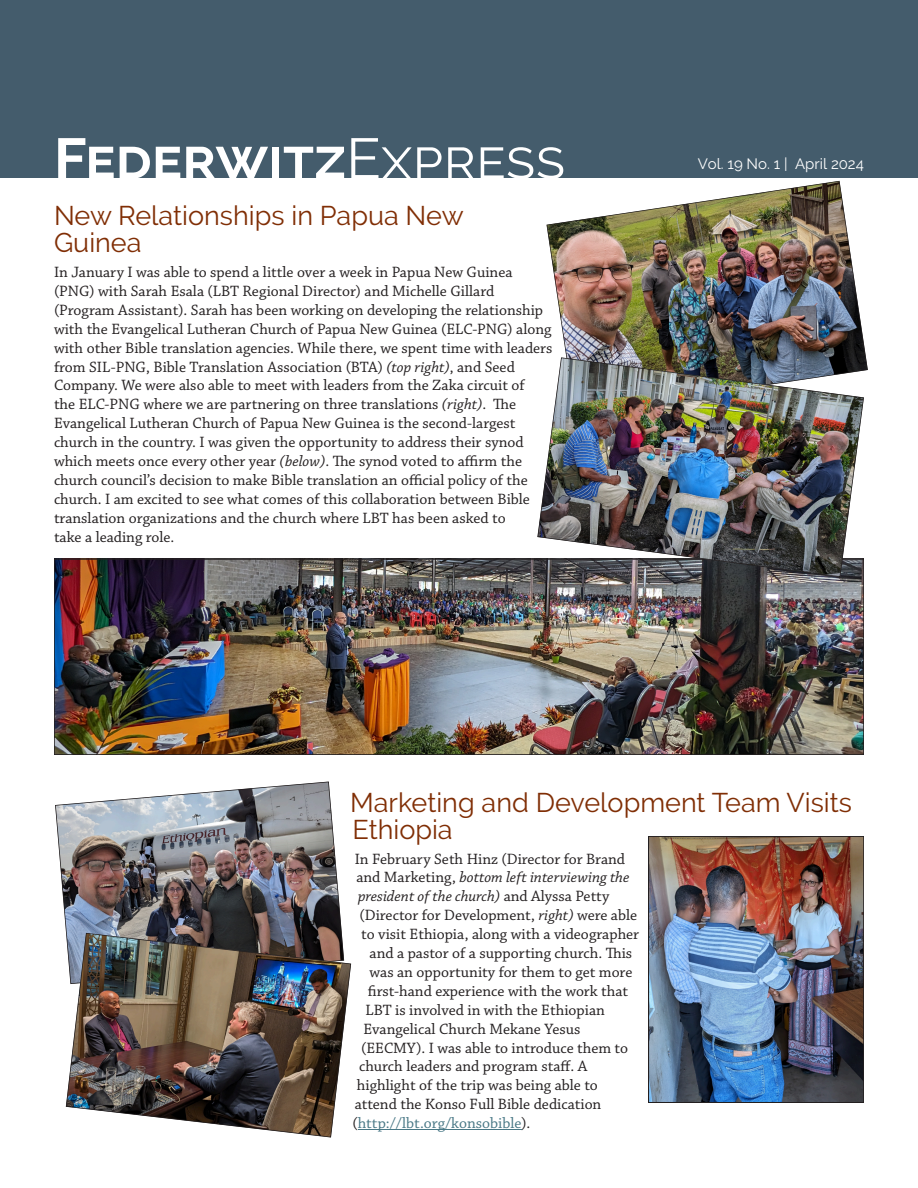
<style>
.page{position:relative;width:918px;height:1188px;background:#fff}
.page>*{position:absolute;margin:0;border:0;box-sizing:border-box;transform-origin:0 0}
.t1{font:700 57px "Raleway";color:#fff}
.t2{font:27px/27px "Raleway";color:#802e05}
.t3{font:15.75px/18.9px "Chaparral Pro";color:#231f20}
.t4{font:italic 15.75px "Chaparral Pro";color:#231f20}
.t5{font:15.75px "Chaparral Pro";color:#497886}
.t6{font:15px "Raleway";color:#fff}
.s1{font-weight:400}
.s2{font-style:italic}
.s3{font-style:normal}
.s4{color:#231f20}
</style>
<div class="page">
<div style="left:0;top:0;width:918px;height:178px;background:#445c6c"></div>
<hr style="left:358px;top:1129px;width:163px;height:1px;background:#497886">
<img style="left:546px;top:181px;width:322px;height:190px">
<img style="left:56px;top:561px;width:806px;height:192px">
<div style="left:54px;top:559px;width:810px;height:196px;border:1px solid #231f20"></div>
<img style="left:537px;top:357px;width:327px;height:220px">
<img style="left:55px;top:782px;width:287px;height:151px">
<img style="left:651px;top:839px;width:210px;height:261px">
<div style="left:648px;top:836px;width:216px;height:267px;border:2px solid #231f20"></div>
<img style="left:66px;top:933px;width:285px;height:205px">
<h1 class="t1" style="left:54px;top:125px;width:513px">FEDERWITZ<span class="s1">EXPRESS</span></h1>
<h2 class="t2" style="left:54px;top:202px;width:411px">New Relationships in Papua New<br>Guinea</h2>
<p class="t3" style="left:54px;top:264px;width:500px">In January I was able to spend a little over a week in Papua New Guinea (PNG) with Sarah Esala (LBT Regional Director) and Michelle Gillard (Program Assistant). Sarah has been working on developing the relationship with the Evangelical Lutheran Church of Papua New Guinea (ELC-PNG) along with other Bible translation agencies. While there, we spent time with leaders from SIL-PNG, Bible Translation Association (BTA) <span class="s2">(top right)</span>, and Seed Company. We were also able to meet with leaders from the Zaka circuit of<br>the ELC-PNG where we are partnering on three translations <span class="s2">(right)</span>. The Evangelical Lutheran Church of Papua New Guinea is the second-largest church in the country. I was given the opportunity to address their synod which meets once every other year <span class="s2">(below)</span>. The synod voted to affirm the church council’s decision to make Bible translation an official policy of the church. I am excited to see what comes of this collaboration between Bible translation organizations and the church where LBT has been asked to<br>take a leading role.</p>
<p class="t6" style="left:698px;top:155px;width:168px">Vol. 19 No. 1 | April 2024</p>
<h2 class="t2" style="left:350px;top:789px;width:503px">Marketing and Development Team Visits<br>Ethiopia</h2>
<p class="t3" style="left:355px;top:850px;width:272px">In February Seth Hinz (Director for Brand</p>
<p class="t4" style="left:356px;top:871px;width:275px"><span class="s3">and Marketing,</span> bottom left interviewing the</p>
<p class="t4" style="left:358px;top:890px;width:253px">president of the church) <span class="s3">and Alyssa Petty</span></p>
<p class="t3" style="left:360px;top:907px;width:279px">(Director for Development, <span class="s2">right)</span> were able</p>
<p class="t3" style="left:361px;top:926px;width:279px">to visit Ethiopia, along with a videographer</p>
<p class="t3" style="left:370px;top:945px;width:264px">and a pastor of a supporting church. This</p>
<p class="t3" style="left:370px;top:964px;width:264px">was an opportunity for them to get more</p>
<p class="t3" style="left:368px;top:983px;width:262px">first-hand experience with the work that</p>
<p class="t3" style="left:366px;top:1002px;width:241px">LBT is involved in with the Ethiopian</p>
<p class="t3" style="left:363px;top:1020px;width:219px">Evangelical Church Mekane Yesus</p>
<p class="t3" style="left:361px;top:1039px;width:268px">(EECMY). I was able to introduce them to</p>
<p class="t3" style="left:359px;top:1058px;width:230px">church leaders and program staff. A</p>
<p class="t3" style="left:357px;top:1077px;width:242px">highlight of the trip was being able to</p>
<p class="t3" style="left:355px;top:1096px;width:248px">attend the Konso Full Bible dedication</p>
<p class="t5" style="left:353px;top:1116px;width:179px"><span class="s4">(</span>http://lbt.org/konsobible<span class="s4">).</span></p>
</div>
